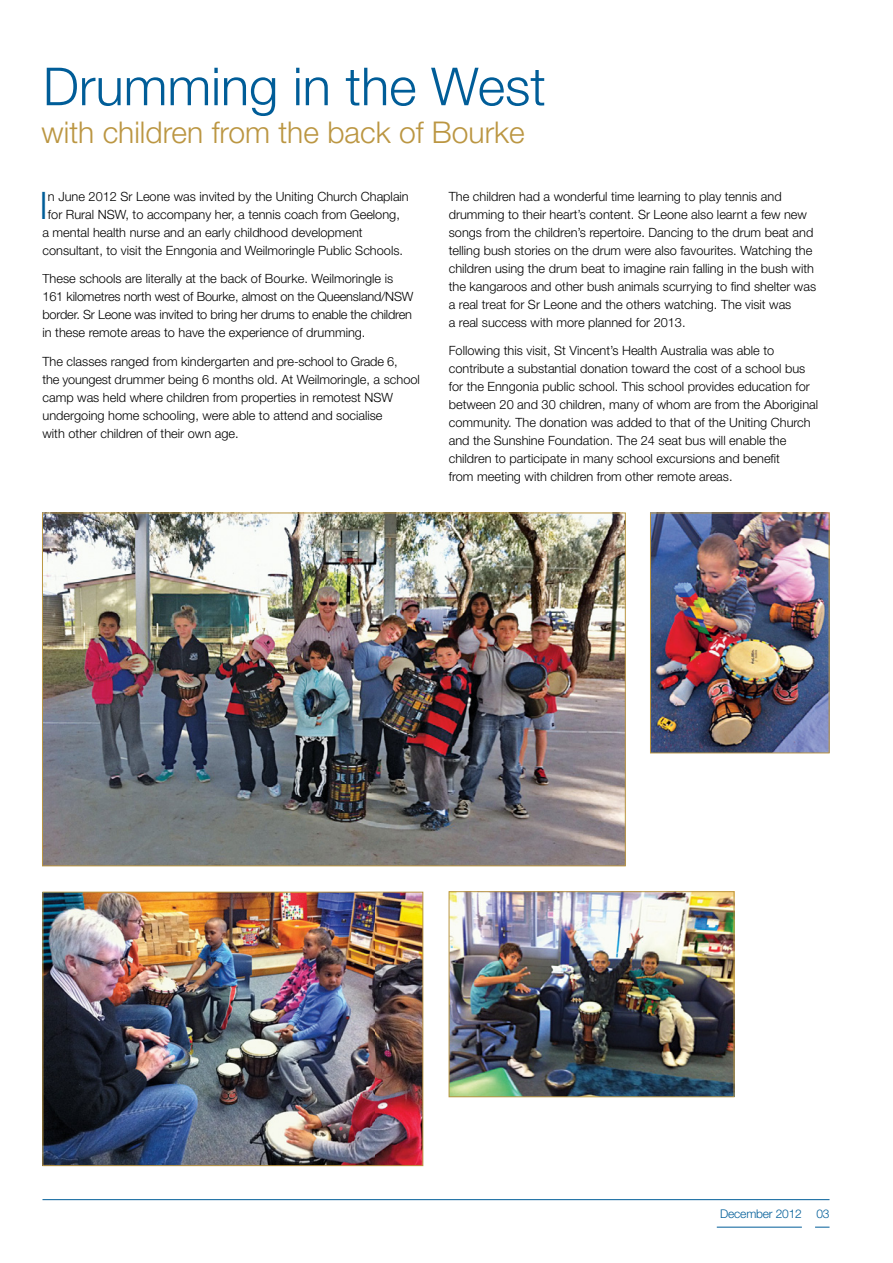
<style>
.page{position:relative;width:893px;height:1263px;background:#fff}
.page>*{position:absolute;margin:0;border:0;box-sizing:border-box;transform-origin:0 0}
.t1{font:300 52.5px "Helvetica Neue LT";color:#005d98}
.t2{font:300 37.95px "Helvetica Neue LT";color:#005d98}
.t3{font:300 30px "Helvetica Neue LT";color:#bb9642}
.t4{font:300 12.75px/18px "Helvetica Neue LT";color:#000}
.t5{font:300 12px "Helvetica Neue LT";letter-spacing:-.015em;color:#005d98}
</style>
<div class="page">
<hr style="left:42px;top:1199px;width:787px;height:1px;background:#005d98">
<hr style="left:716px;top:1227px;width:85px;height:1px;background:#005d98">
<svg style="left:815px;top:1227px;width:14px;height:1px"></svg>
<img style="left:44px;top:515px;width:579px;height:349px">
<img style="left:652px;top:515px;width:175px;height:236px">
<div style="left:650px;top:513px;width:179px;height:240px;border:1px solid #bb9642"></div>
<img style="left:451px;top:893px;width:281px;height:202px">
<div style="left:449px;top:891px;width:285px;height:206px;border:1px solid #bb9642"></div>
<img style="left:44px;top:894px;width:377px;height:270px">
<div style="left:42px;top:892px;width:381px;height:274px;border:1px solid #bb9642"></div>
<h1 class="t1" style="left:43px;top:68px;width:504px">Drumming in the West</h1>
<h3 class="t3" style="left:42px;top:121px;width:484px">with children from the back of Bourke</h3>
<h2 class="t2" style="left:40px;top:191px;width:10px">I</h2>
<p class="t4" style="left:48px;top:188px;width:362px">n June 2012 Sr Leone was invited by the Uniting Church Chaplain</p>
<p class="t4" style="left:48px;top:206px;width:353px">for Rural NSW, to accompany her, a tennis coach from Geelong,</p>
<p class="t4" style="left:42px;top:224px;width:322px">a mental health nurse and an early childhood development</p>
<p class="t4" style="left:42px;top:242px;width:362px">consultant, to visit the Enngonia and Weilmoringle Public Schools.</p>
<p class="t4" style="left:42px;top:271px;width:372px">These schools are literally at the back of Bourke. Weilmoringle is 161 kilometres north west of Bourke, almost on the Queensland/NSW border. Sr Leone was invited to bring her drums to enable the children in these remote areas to have the experience of drumming.</p>
<p class="t4" style="left:42px;top:354px;width:379px">The classes ranged from kindergarten and pre-school to Grade 6,<br>the youngest drummer being 6 months old. At Weilmoringle, a school camp was held where children from properties in remotest NSW undergoing home schooling, were able to attend and socialise<br>with other children of their own age.</p>
<p class="t4" style="left:449px;top:188px;width:369px">The children had a wonderful time learning to play tennis and drumming to their heart’s content. Sr Leone also learnt a few new songs from the children’s repertoire. Dancing to the drum beat and telling bush stories on the drum were also favourites. Watching the children using the drum beat to imagine rain falling in the bush with the kangaroos and other bush animals scurrying to find shelter was a real treat for Sr Leone and the others watching. The visit was<br>a real success with more planned for 2013.</p>
<p class="t4" style="left:449px;top:343px;width:371px">Following this visit, St Vincent’s Health Australia was able to contribute a substantial donation toward the cost of a school bus for the Enngonia public school. This school provides education for between 20 and 30 children, many of whom are from the Aboriginal community. The donation was added to that of the Uniting Church and the Sunshine Foundation. The 24 seat bus will enable the children to participate in many school excursions and benefit<br>from meeting with children from other remote areas.</p>
<p class="t5" style="left:720px;top:1210px;width:111px">December 2012 03</p>
</div>
